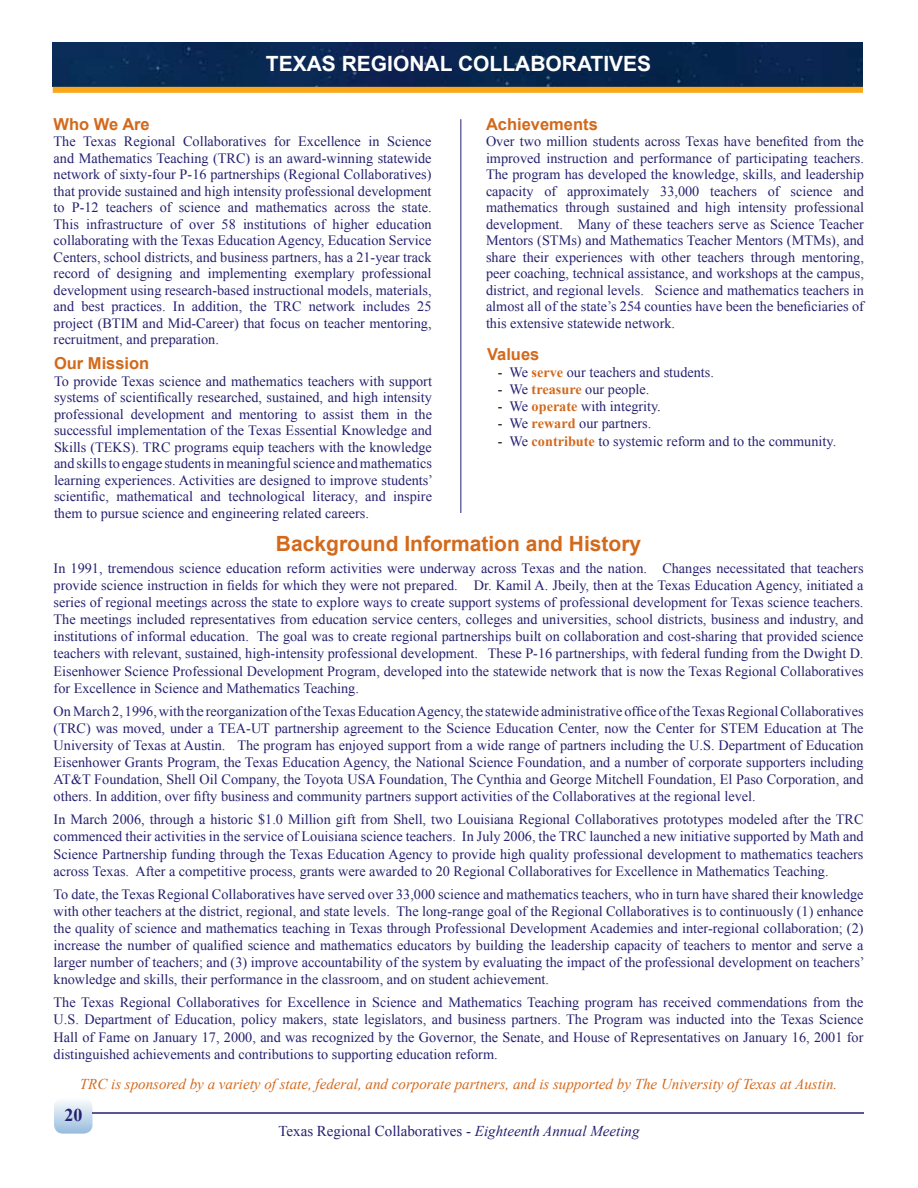
<style>
.page{position:relative;width:918px;height:1188px;background:#fff}
.page>*{position:absolute;margin:0;border:0;box-sizing:border-box;transform-origin:0 0}
.t1{font:700 21px "Arial";color:#d3691b}
.t2{font:700 21px "Arial";color:#fff}
.t3{font:700 18px "Times New Roman";color:#25216f}
.t4{font:700 16.5px "Arial";color:#d3691b}
.t5{font:italic 15px "Times New Roman";color:#d3691b}
.t6{font:15px "Times New Roman";color:#25216f}
.t7{font:14.25px/16.5px "Times New Roman";color:#25216f;text-align:justify}
.s1{color:#000}
.s2{font-weight:700;color:#d3691b}
.s3{font-style:italic}
</style>
<div class="page">
<div style="left:54px;top:1098px;width:39px;height:36px;background:linear-gradient(to bottom,#fbfcfd,#9abedf);border-radius:9px"></div>
<hr style="left:92px;top:1112px;width:772px;height:2px;background:#25216f">
<div style="left:53px;top:42px;width:810px;height:45px;background:#082651"></div>
<div style="left:53px;top:87px;width:810px;height:6px;background:#faa81a"></div>
<hr style="left:460px;top:119px;width:1px;height:394px;background:#25216f">
<h1 class="t2" style="left:266px;top:50px;width:387px">TEXAS REGIONAL COLLABORATIVES</h1>
<p class="t4" style="left:486px;top:113px;width:113px">Achievements</p>
<p class="t7" style="left:486px;top:133px;width:380px">Over two million students across Texas have benefited from the improved instruction and performance of participating teachers.<br>The program has developed the knowledge, skills, and leadership capacity of approximately 33,000 teachers of science and mathematics through sustained and high intensity professional development. Many of these teachers serve as Science Teacher Mentors (STMs) and Mathematics Teacher Mentors (MTMs), and share their experiences with other teachers through mentoring, peer coaching, technical assistance, and workshops at the campus, district, and regional levels. Science and mathematics teachers in almost all of the state’s 254 counties have been the beneficiaries of this extensive statewide network.</p>
<p class="t4" style="left:487px;top:343px;width:54px">Values</p>
<p class="t7" style="left:498px;top:363px;width:218px"><span class="s1">-</span> We <span class="s2">serve</span> our teachers and students.</p>
<p class="t7" style="left:498px;top:381px;width:153px"><span class="s1">-</span> We <span class="s2">treasure</span> our people.</p>
<p class="t7" style="left:498px;top:398px;width:165px"><span class="s1">-</span> We <span class="s2">operate</span> with integrity<span class="s1">.</span></p>
<p class="t7" style="left:498px;top:415px;width:155px"><span class="s1">-</span> We <span class="s2">reward</span> our partners.</p>
<p class="t7" style="left:498px;top:433px;width:340px"><span class="s1">-</span> We <span class="s2">contribute</span> to systemic reform and to the community.</p>
<p class="t4" style="left:54px;top:113px;width:98px">Who We Are</p>
<p class="t7" style="left:54px;top:133px;width:380px">The Texas Regional Collaboratives for Excellence in Science and Mathematics Teaching (TRC) is an award-winning statewide network of sixty-four P-16 partnerships (Regional Collaboratives) that provide sustained and high intensity professional development to P-12 teachers of science and mathematics across the state.<br>This infrastructure of over 58 institutions of higher education collaborating with the Texas Education Agency, Education Service Centers, school districts, and business partners, has a 21-year track record of designing and implementing exemplary professional development using research-based instructional models, materials, and best practices. In addition, the TRC network includes 25 project (BTIM and Mid-Career) that focus on teacher mentoring, recruitment, and preparation.</p>
<p class="t4" style="left:54px;top:353px;width:97px">Our Mission</p>
<p class="t7" style="left:54px;top:373px;width:381px">To provide Texas science and mathematics teachers with support systems of scientifically researched, sustained, and high intensity professional development and mentoring to assist them in the successful implementation of the Texas Essential Knowledge and Skills (TEKS). TRC programs equip teachers with the knowledge and skills to engage students in meaningful science and mathematics learning experiences. Activities are designed to improve students’ scientific, mathematical and technological literacy, and inspire them to pursue science and engineering related careers.</p>
<h1 class="t1" style="left:276px;top:530px;width:367px">Background Information and History</h1>
<p class="t7" style="left:54px;top:559px;width:811px;line-height:17.1px">In 1991, tremendous science education reform activities were underway across Texas and the nation. Changes necessitated that teachers provide science instruction in fields for which they were not prepared. Dr. Kamil A. Jbeily, then at the Texas Education Agency, initiated a series of regional meetings across the state to explore ways to create support systems of professional development for Texas science teachers.<br>The meetings included representatives from education service centers, colleges and universities, school districts, business and industry, and institutions of informal education. The goal was to create regional partnerships built on collaboration and cost-sharing that provided science teachers with relevant, sustained, high-intensity professional development. These P-16 partnerships, with federal funding from the Dwight D.<br>Eisenhower Science Professional Development Program, developed into the statewide network that is now the Texas Regional Collaboratives for Excellence in Science and Mathematics Teaching.</p>
<p class="t7" style="left:54px;top:702px;width:812px;line-height:17.1px">On March 2, 1996, with the reorganization of the Texas Education Agency, the statewide administrative office of the Texas Regional Collaboratives (TRC) was moved, under a TEA-UT partnership agreement to the Science Education Center, now the Center for STEM Education at The University of Texas at Austin. The program has enjoyed support from a wide range of partners including the U.S. Department of Education Eisenhower Grants Program, the Texas Education Agency, the National Science Foundation, and a number of corporate supporters including AT&amp;T Foundation, Shell Oil Company, the Toyota USA Foundation, The Cynthia and George Mitchell Foundation, El Paso Corporation, and others. In addition, over fifty business and community partners support activities of the Collaboratives at the regional level.</p>
<p class="t7" style="left:54px;top:811px;width:812px;line-height:17.1px">In March 2006, through a historic $1.0 Million gift from Shell, two Louisiana Regional Collaboratives prototypes modeled after the TRC commenced their activities in the service of Louisiana science teachers. In July 2006, the TRC launched a new initiative supported by Math and Science Partnership funding through the Texas Education Agency to provide high quality professional development to mathematics teachers across Texas. After a competitive process, grants were awarded to 20 Regional Collaboratives for Excellence in Mathematics Teaching.</p>
<p class="t7" style="left:54px;top:885px;width:813px;line-height:17.1px">To date, the Texas Regional Collaboratives have served over 33,000 science and mathematics teachers, who in turn have shared their knowledge with other teachers at the district, regional, and state levels. The long-range goal of the Regional Collaboratives is to continuously (1) enhance the quality of science and mathematics teaching in Texas through Professional Development Academies and inter-regional collaboration; (2) increase the number of qualified science and mathematics educators by building the leadership capacity of teachers to mentor and serve a larger number of teachers; and (3) improve accountability of the system by evaluating the impact of the professional development on teachers’ knowledge and skills, their performance in the classroom, and on student achievement.</p>
<p class="t7" style="left:54px;top:994px;width:811px;line-height:17.1px">The Texas Regional Collaboratives for Excellence in Science and Mathematics Teaching program has received commendations from the U.S. Department of Education, policy makers, state legislators, and business partners. The Program was inducted into the Texas Science Hall of Fame on January 17, 2000, and was recognized by the Governor, the Senate, and House of Representatives on January 16, 2001 for distinguished achievements and contributions to supporting education reform.</p>
<p class="t5" style="left:80px;top:1073px;width:759px">TRC is sponsored by a variety of state, federal, and corporate partners, and is supported by The University of Texas at Austin.</p>
<p class="t3" style="left:64px;top:1103px;width:19px">20</p>
<p class="t6" style="left:278px;top:1121px;width:363px">Texas Regional Collaboratives - <span class="s3">Eighteenth Annual Meeting</span></p>
</div>
